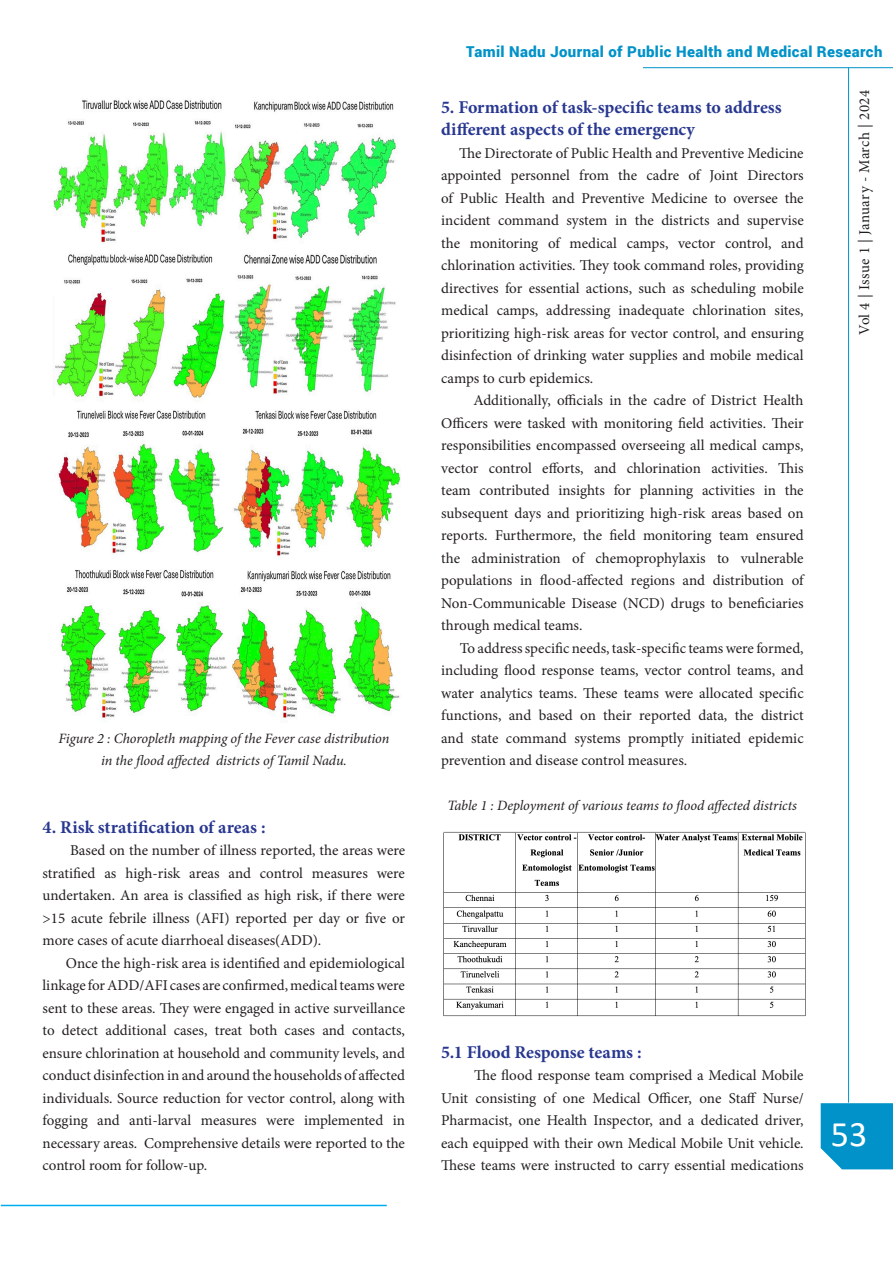
<style>
.page{position:relative;width:893px;height:1263px;background:#fff}
.page>*{position:absolute;margin:0;border:0;box-sizing:border-box;transform-origin:0 0}
.t1{font:36px "Calibri";color:#fff}
.Paragraph_Style_3{font:700 18px/22.5px "Minion Pro";color:#283790}
.Paragraph_Style_3-2{font:15px/22.5px "Minion Pro";color:#231f20;text-align:justify}
.t2{font:900 15px "Roboto";letter-spacing:.025em;color:#0092c8}
.Paragraph_Style_3-3{font:15px "Minion Pro";letter-spacing:.02em;color:#231f20}
.Paragraph_Style_3-4{font:italic 14.25px "Minion Pro";letter-spacing:-.01em;color:#231f20}
</style>
<div class="page">
<hr style="left:848px;top:68px;width:1px;height:1035px;background:#0092c8">
<hr style="left:643px;top:67px;width:250px;height:1px;background:#0092c8">
<div style="left:821px;top:1103px;width:72px;height:66px;background:#0092c8"></div>
<hr style="left:1px;top:1205px;width:386px;height:1px;background:#00aeef">
<img style="left:53px;top:100px;width:347px;height:618px">
<img style="left:443px;top:831px;width:363px;height:186px">
<p class="Paragraph_Style_3-4" style="left:59px;top:728px;width:332px">Figure 2 : Choropleth mapping of the Fever case distribution</p>
<p class="Paragraph_Style_3-4" style="left:101px;top:751px;width:247px">in the flood affected districts of Tamil Nadu.</p>
<p class="Paragraph_Style_3" style="left:43px;top:815px;width:225px">4. Risk stratification of areas :</p>
<p class="Paragraph_Style_3-2" style="left:43px;top:839px;width:364px;text-indent:28px">Based on the number of illness reported, the areas were stratified as high‑risk areas and control measures were undertaken. An area is classified as high risk, if there were &gt;15 acute febrile illness (AFI) reported per day or five or more cases of acute diarrhoeal diseases(ADD).</p>
<p class="Paragraph_Style_3-2" style="left:43px;top:952px;width:364px;text-indent:23px">Once the high‑risk area is identified and epidemiological linkage for ADD/AFI cases are confirmed, medical teams were sent to these areas. They were engaged in active surveillance to detect additional cases, treat both cases and contacts, ensure chlorination at household and community levels, and conduct disinfection in and around the households of affected individuals. Source reduction for vector control, along with fogging and anti-larval measures were implemented in necessary areas. Comprehensive details were reported to the control room for follow‑up.</p>
<p class="t2" style="left:466px;top:41px;width:418px">Tamil Nadu Journal of Public Health and Medical Research</p>
<p class="Paragraph_Style_3" style="left:441px;top:95px;width:342px">5. Formation of task-specific teams to address different aspects of the emergency</p>
<p class="Paragraph_Style_3-2" style="left:441px;top:142px;width:364px;text-indent:18px">The Directorate of Public Health and Preventive Medicine appointed personnel from the cadre of Joint Directors of Public Health and Preventive Medicine to oversee the incident command system in the districts and supervise the monitoring of medical camps, vector control, and chlorination activities. They took command roles, providing directives for essential actions, such as scheduling mobile medical camps, addressing inadequate chlorination sites, prioritizing high-risk areas for vector control, and ensuring disinfection of drinking water supplies and mobile medical camps to curb epidemics.</p>
<p class="Paragraph_Style_3-2" style="left:441px;top:389px;width:364px;text-indent:32px">Additionally, officials in the cadre of District Health Officers were tasked with monitoring field activities. Their responsibilities encompassed overseeing all medical camps, vector control efforts, and chlorination activities. This team contributed insights for planning activities in the subsequent days and prioritizing high-risk areas based on reports. Furthermore, the field monitoring team ensured the administration of chemoprophylaxis to vulnerable populations in flood-affected regions and distribution of Non-Communicable Disease (NCD) drugs to beneficiaries through medical teams.</p>
<p class="Paragraph_Style_3-2" style="left:441px;top:637px;width:364px;text-indent:19px">To address specific needs, task-specific teams were formed, including flood response teams, vector control teams, and water analytics teams. These teams were allocated specific functions, and based on their reported data, the district and state command systems promptly initiated epidemic prevention and disease control measures.</p>
<p class="Paragraph_Style_3-4" style="left:447px;top:796px;width:351px">Table 1 : Deployment of various teams to flood affected districts</p>
<p class="Paragraph_Style_3-3" style="left:854px;top:335px;width:246px;rotate:-90deg">Vol 4 | Issue 1 | January - March | 2024</p>
<p class="Paragraph_Style_3" style="left:441px;top:1040px;width:202px">5.1 Flood Response teams :</p>
<p class="Paragraph_Style_3-2" style="left:441px;top:1064px;width:364px;text-indent:33px">The flood response team comprised a Medical Mobile Unit consisting of one Medical Officer, one Staff Nurse/ Pharmacist, one Health Inspector, and a dedicated driver, each equipped with their own Medical Mobile Unit vehicle.<br>These teams were instructed to carry essential medications</p>
<h1 class="t1" style="left:831px;top:1108px;width:38px">53</h1>
</div>
